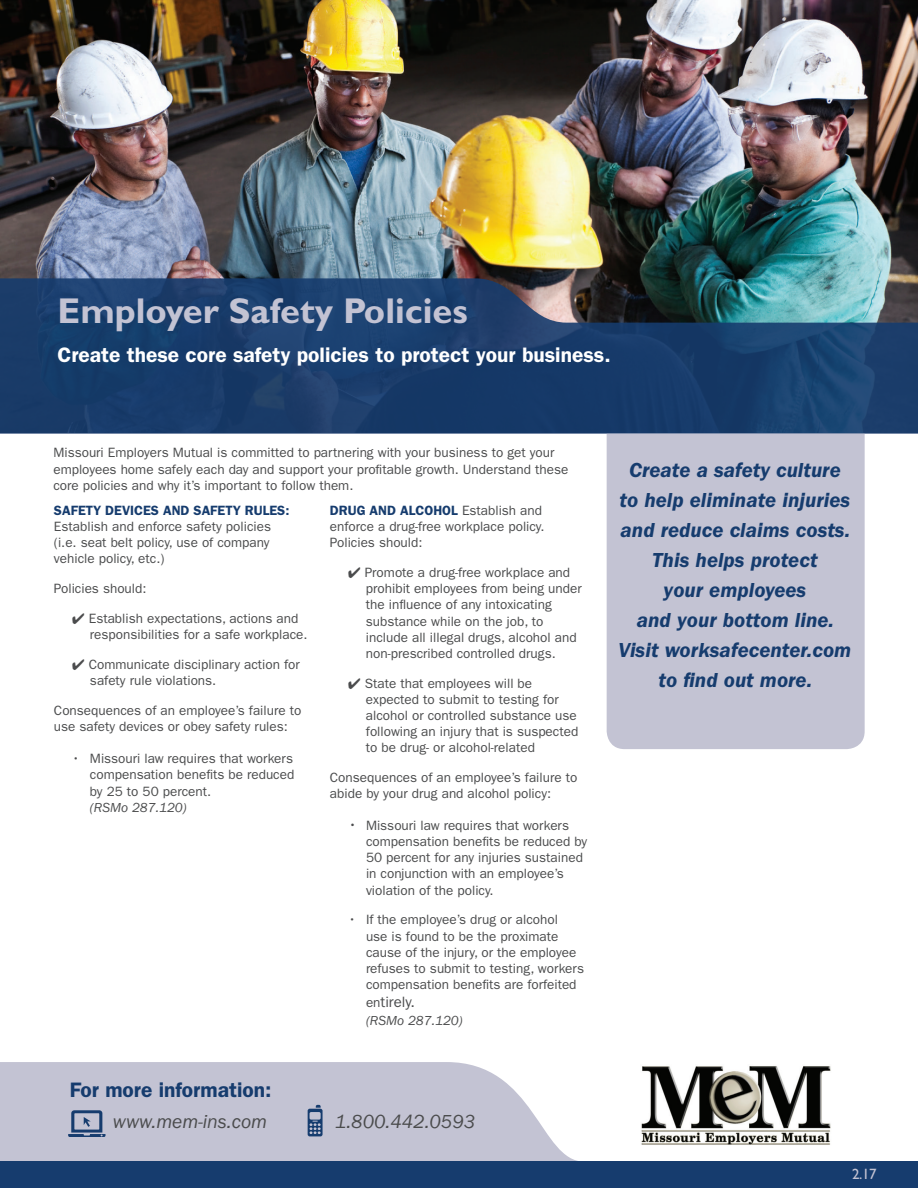
<style>
.page{position:relative;width:918px;height:1188px;background:#fff}
.page>*{position:absolute;margin:0;border:0;box-sizing:border-box;transform-origin:0 0}
.t1{font:700 36px "Gill Sans Std";color:#c3c3d3}
.t2{font:italic 600 21px/30px "ITC Franklin Gothic Std";color:#163c6e;text-align:center}
.t3{font:600 21px "ITC Franklin Gothic Std";color:#fff}
.t4{font:600 21px "ITC Franklin Gothic Std";color:#163c6e}
.t5{font:italic 19.5px "ITC Franklin Gothic Std";color:#4b4c4d}
.t6{font:15px "ITC Franklin Gothic Std";color:#4b4c4d}
.t7{font:15px "Gill Sans";color:#c3c3d3}
.t8{font:13.5px/16.2px "ITC Franklin Gothic Std";color:#4b4c4d}
.t9{font:600 13.5px "ITC Franklin Gothic Std";color:#163c6e}
.t10{font:italic 13.5px "ITC Franklin Gothic Std";color:#4b4c4d}
.s1{font-weight:600;color:#163c6e}
.s2{font-size:15px}
.s3{font-size:13.5px}
.s4{color:#c3ded0}
</style>
<div class="page">
<svg style="left:0;top:1062px;width:578px;height:99px;background:#c8c8d6"></svg>
<svg style="left:68px;top:1110px;width:38px;height:27px"></svg>
<div style="left:0;top:1161px;width:918px;height:27px;background:#163c6e"></div>
<svg style="left:308px;top:1105px;width:15px;height:31px"></svg>
<img style="left:641px;top:1066px;width:190px;height:79px">
<div style="left:607px;top:433px;width:258px;height:316px;background:#c3c3d3"></div>
<img style="left:0;top:0;width:918px;height:278px">
<svg style="left:0;top:278px;width:918px;height:155px;background:#20436c"></svg>
<h1 class="t1" style="left:58px;top:289px;width:412px">Employer Safety Policies</h1>
<h2 class="t3" style="left:58px;top:342px;width:555px">Create these core safety policies to protect your business.</h2>
<h2 class="t3" style="left:70px;top:353px;width:417px">Descriptive headline / paragraph goes here.</h2>
<p class="t8" style="left:53px;top:445px;width:516px">Missouri Employers Mutual is committed to partnering with your business to get your employees home safely each day and support your profitable growth. Understand these core policies and why it’s important to follow them.</p>
<p class="t9" style="left:54px;top:502px;width:237px">SAFETY DEVICES AND SAFETY RULES:</p>
<p class="t8" style="left:54px;top:519px;width:219px">Establish and enforce safety policies (i.e. seat belt policy, use of company vehicle policy, etc.)</p>
<p class="t8" style="left:54px;top:581px;width:94px">Policies should:</p>
<p class="t8" style="left:90px;top:610px;width:219px;text-indent:-18px">✔ Establish expectations, actions and responsibilities for a safe workplace.</p>
<p class="t8" style="left:90px;top:656px;width:211px;text-indent:-18px">✔ Communicate disciplinary action for safety rule violations.</p>
<p class="t8" style="left:54px;top:702px;width:249px">Consequences of an employee’s failure to use safety devices or obey safety rules:</p>
<p class="t8" style="left:90px;top:751px;width:206px;text-align:justify;text-indent:-18px">• Missouri law requires that workers compensation benefits be reduced by 25 to 50 percent.</p>
<p class="t10" style="left:90px;top:800px;width:98px">(RSMo 287.120)</p>
<p class="t8" style="left:330px;top:502px;width:216px"><span class="s1">DRUG AND ALCOHOL</span> Establish and enforce a drug-free workplace policy.<br>Policies should:</p>
<p class="t8" style="left:366px;top:564px;width:217px;text-indent:-18px">✔ Promote a drug-free workplace and prohibit employees from being under the influence of any intoxicating substance while on the job, to include all illegal drugs, alcohol and non-prescribed controlled drugs.</p>
<p class="t8" style="left:366px;top:675px;width:214px;text-indent:-18px">✔ State that employees will be expected to submit to testing for alcohol or controlled substance use following an injury that is suspected to be drug- or alcohol-related</p>
<p class="t8" style="left:330px;top:770px;width:249px">Consequences of an employee’s failure to abide by your drug and alcohol policy:</p>
<p class="t8" style="left:366px;top:817px;width:223px;text-indent:-18px"><span class="s2">•</span> Missouri law requires that workers compensation benefits be reduced by 50 percent for any injuries sustained in conjunction with an employee’s violation of the policy.</p>
<p class="t8" style="left:366px;top:912px;width:220px;text-indent:-18px">• If the employee’s drug or alcohol<br>use is found to be the proximate cause of the injury, or the employee refuses to submit to testing, workers compensation benefits are forfeited</p>
<p class="t6" style="left:366px;top:993px;width:51px"><span class="s3">en</span>tirely.</p>
<p class="t10" style="left:366px;top:1013px;width:98px">(RSMo 287.120)</p>
<h2 class="t4" style="left:70px;top:1077px;width:203px">For more information:</h2>
<h3 class="t5" style="left:113px;top:1111px;width:156px">www.mem-ins.com</h3>
<h3 class="t5" style="left:335px;top:1111px;width:142px">1.800.442.0593</h3>
<h2 class="t2" style="left:618px;top:455px;width:234px">Create a safety culture to help eliminate injuries and reduce claims costs.<br>This helps protect<br>your employees<br>and your bottom line.<br>Visit worksafecenter.com to find out more.</h2>
<p class="t7" style="left:852px;top:1165px;width:53px">2.17 <span class="s4">3.14</span></p>
</div>
